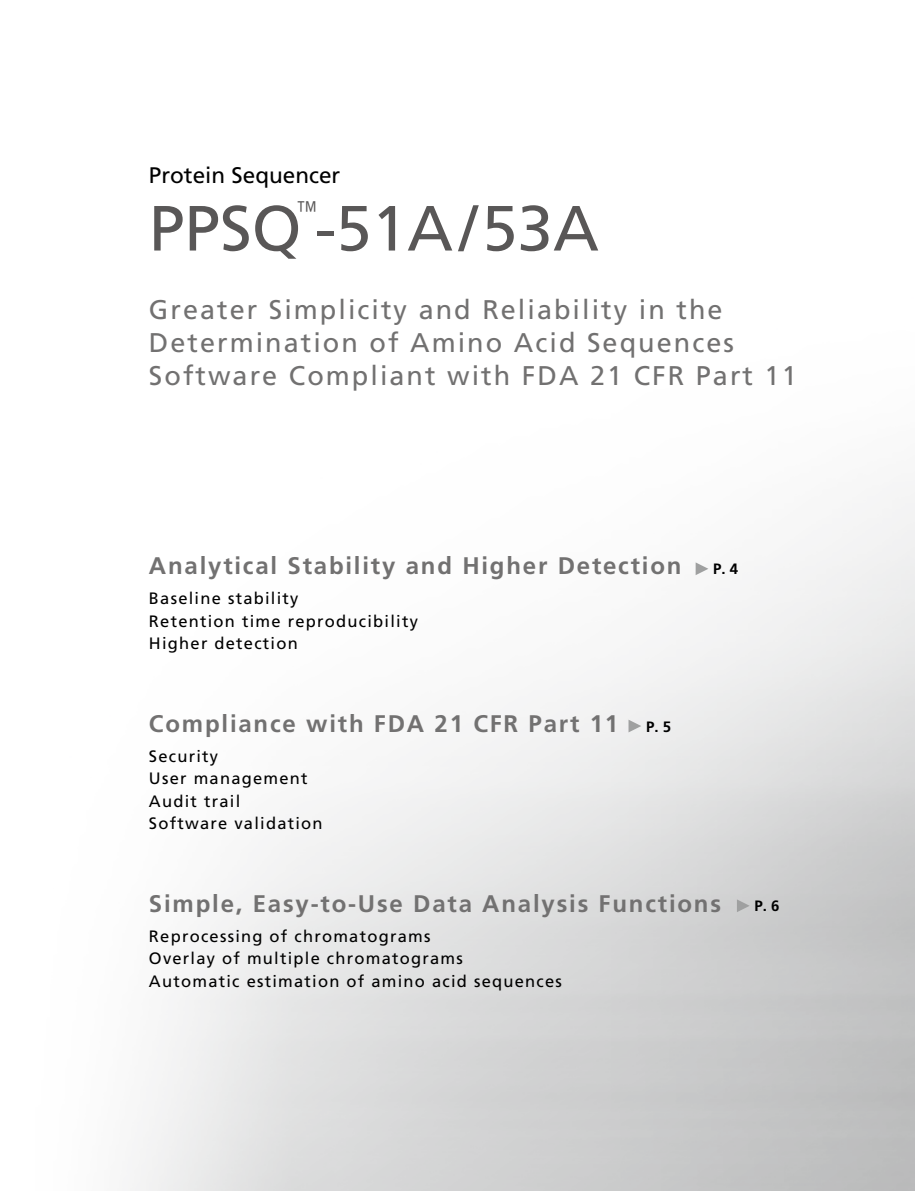
<style>
.page{position:relative;width:915px;height:1191px;background:#fff}
.page>*{position:absolute;margin:0;border:0;box-sizing:border-box;transform-origin:0 0}
.t1{font:63.75px "Frutiger LT Std";color:#595757}
.t2{font:27px/33px "Frutiger LT Std";letter-spacing:.075em;color:#727171}
.t3{font:300 25.5px "Frutiger LT Std";color:#595757;scale:.8 1}
.t4{font:700 24px "Frutiger LT Std";letter-spacing:.075em;color:#727171}
.t5{font:22.5px "Frutiger LT Std";color:#000}
.t6{font:16.5px/22.5px "Frutiger LT Std";letter-spacing:.075em;color:#000}
.t7{font:700 15px "Frutiger LT Std";color:#000}
</style>
<div class="page">
<svg style="left:695px;top:562px;width:13px;height:13px"></svg>
<svg style="left:628px;top:719px;width:13px;height:13px"></svg>
<svg style="left:736px;top:899px;width:13px;height:13px"></svg>
<h3 class="t5" style="left:149px;top:162px;width:193px">Protein Sequencer</h3>
<h1 class="t1" style="left:149px;top:191px;width:451px">PPSQ -51A/53A</h1>
<h3 class="t3" style="left:296px;top:195px;width:27px">™</h3>
<h2 class="t2" style="left:149px;top:293px;width:649px">Greater Simplicity and Reliability in the<br>Determination of Amino Acid Sequences<br>Software Compliant with FDA 21 CFR Part 11</h2>
<h3 class="t4" style="left:149px;top:552px;width:534px">Analytical Stability and Higher Detection</h3>
<p class="t6" style="left:149px;top:587px;width:270px">Baseline stability<br>Retention time reproducibility<br>Higher detection</p>
<h3 class="t4" style="left:149px;top:709px;width:470px">Compliance with FDA 21 CFR Part 11</h3>
<p class="t6" style="left:149px;top:744px;width:175px">Security<br>User management<br>Audit trail<br>Software validation</p>
<p class="t7" style="left:645px;top:717px;width:27px">P. 5</p>
<p class="t7" style="left:713px;top:560px;width:27px">P. 4</p>
<h3 class="t4" style="left:149px;top:889px;width:573px">Simple, Easy-to-Use Data Analysis Functions</h3>
<p class="t6" style="left:149px;top:924px;width:414px">Reprocessing of chromatograms<br>Overlay of multiple chromatograms<br>Automatic estimation of amino acid sequences</p>
<p class="t7" style="left:754px;top:897px;width:27px">P. 6</p>
</div>
